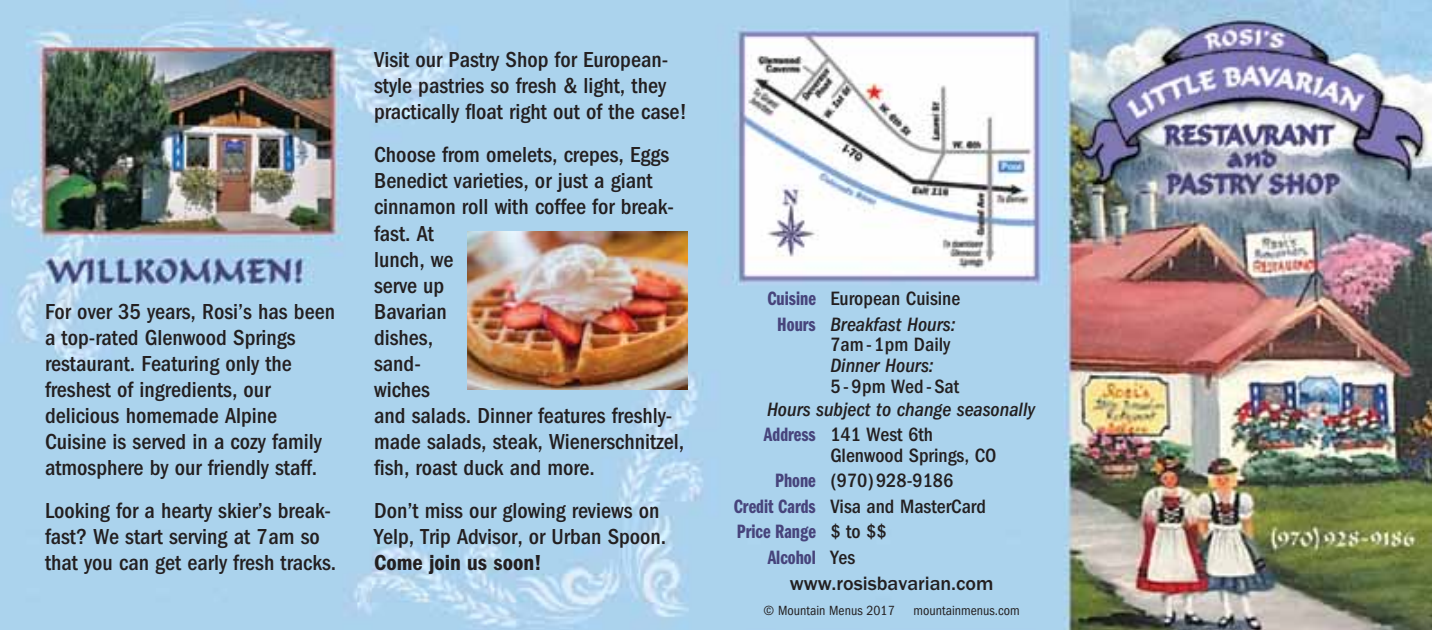
<style>
.page{position:relative;width:1432px;height:630px;background:#fff}
.page>*{position:absolute;margin:0;border:0;box-sizing:border-box;transform-origin:0 0}
.t1{font:500 condensed 22.5px/26px "Franklin Gothic";color:#231f20}
.t2{font:600 condensed 22.5px "Franklin Gothic";color:#231f20}
.t3{font:500 condensed 20px/25.5px "Franklin Gothic";color:#231f20;text-align:center}
.t4{font:italic 500 condensed 20px/25.5px "Franklin Gothic";color:#231f20}
.t5{font:20px/25.5px "Franklin Gothic Demi Cmpr";color:#47447c;text-align:center}
.t6{font:500 20px "Franklin Gothic";color:#231f20}
.t7{font:condensed 13.75px "Franklin Gothic";color:#231f20}
.s1{font-family:"Franklin Gothic Demi Cmpr";font-weight:400;font-stretch:normal;color:#47447c}
.s2{font-style:italic}
.s3{font-family:"Franklin Gothic Demi Cmpr";font-weight:400;font-style:normal;font-stretch:normal;color:#47447c}
.s4{font-style:normal}
.s5{font-family:"Franklin Gothic";font-weight:500;font-stretch:condensed;color:#231f20}
</style>
<div class="page">
<img style="left:0;top:0;width:1431px;height:630px">
<img style="left:467px;top:231px;width:220px;height:158px">
<p class="t1" style="left:45px;top:298px;width:291px">For over 35 years, Rosi’s has been a top-rated Glenwood Springs restaurant. Featuring only the freshest of ingredients, our delicious homemade Alpine<br>Cuisine is served in a cozy family atmosphere by our friendly staff.</p>
<p class="t1" style="left:45px;top:498px;width:293px">Looking for a hearty skier’s break&shy;fast? We start serving at 7am so that you can get early fresh tracks.</p>
<p class="t1" style="left:374px;top:47px;width:314px">Visit our Pastry Shop for European&shy;style pastries so fresh &amp; light, they practically float right out of the case!</p>
<p class="t1" style="left:374px;top:142px;width:312px">Choose from omelets, crepes, Eggs<br>Benedict varieties, or just a giant cinnamon roll with coffee for break&shy;fast. At<br>lunch, we<br>serve up<br>Bavarian<br>dishes,<br>sand-<br>wiches<br>and salads. Dinner features freshly&shy;made salads, steak, Wienerschnitzel, fish, roast duck and more.</p>
<p class="t1" style="left:374px;top:498px;width:294px">Don’t miss our glowing reviews on<br>Yelp, Trip Advisor, or Urban Spoon.</p>
<p class="t2" style="left:374px;top:550px;width:169px">Come join us soon!</p>
<p class="t3" style="left:767px;top:286px;width:194px"><span class="s1">Cuisine</span> European Cuisine<br><span class="s1">Hours</span> <span class="s2">Breakfast Hours:</span></p>
<p class="t3" style="left:830px;top:332px;width:121px">7am-1pm Daily</p>
<p class="t4" style="left:830px;top:353px;width:105px">Dinner Hours:</p>
<p class="t3" style="left:830px;top:374px;width:130px">5-9pm Wed-Sat</p>
<p class="t4" style="left:763px;top:397px;width:273px">Hours subject to change seasonally<br><span class="s3">Address</span> <span class="s4">141 West 6th</span></p>
<p class="t3" style="left:830px;top:443px;width:168px">Glenwood Springs, CO</p>
<p class="t3" style="left:775px;top:468px;width:180px"><span class="s1">Phone</span> (970)928-9186</p>
<p class="t3" style="left:733px;top:494px;width:254px"><span class="s1">Credit Cards</span> Visa and MasterCard</p>
<p class="t5" style="left:736px;top:519px;width:151px">Price Range <span class="s5">$ to $$<br></span>Alcohol <span class="s5">Yes</span></p>
<p class="t6" style="left:789px;top:572px;width:205px">www.rosisbavarian.com</p>
<p class="t7" style="left:763px;top:603px;width:133px">© Mountain Menus 2017</p>
<p class="t7" style="left:913px;top:603px;width:108px">mountainmenus.com</p>
</div>
